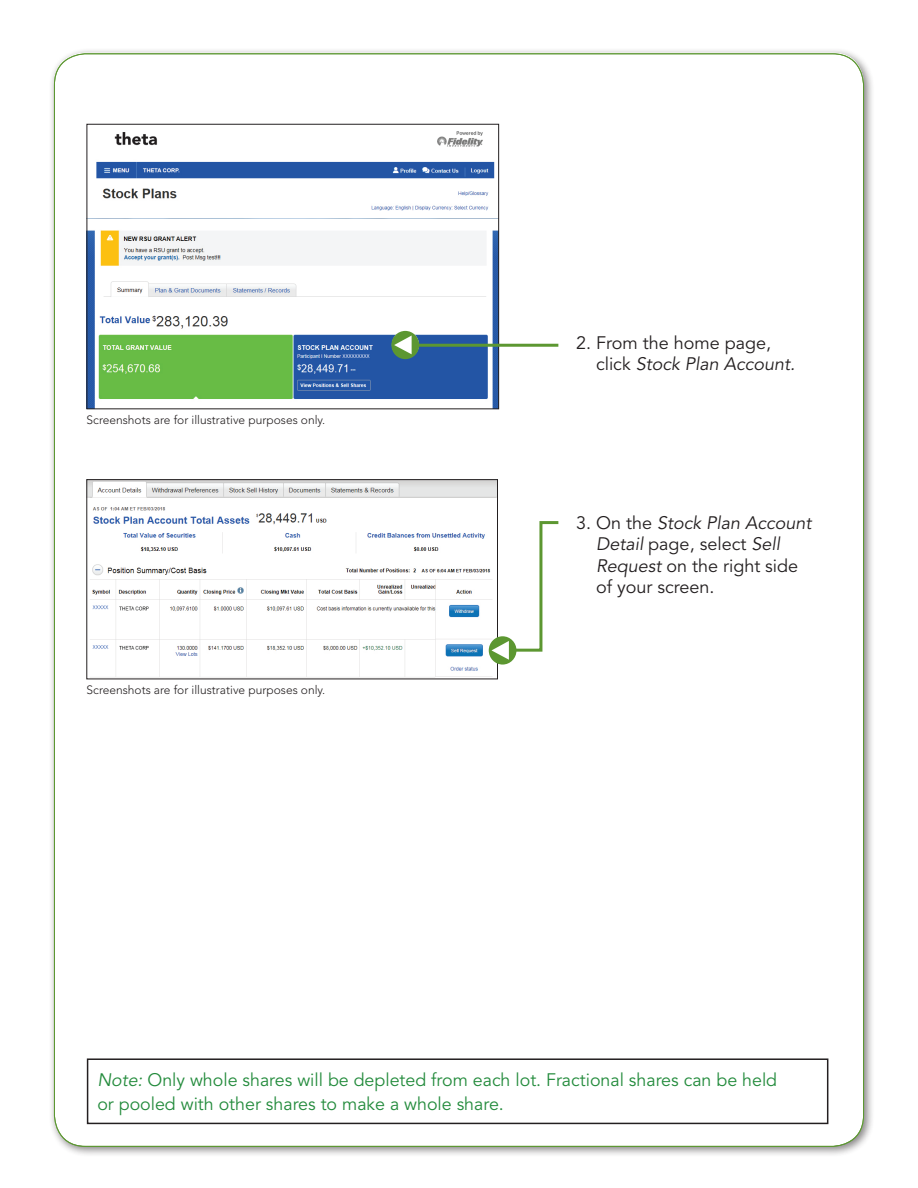
<style>
.page{position:relative;width:918px;height:1188px;background:#fff}
.page>*{position:absolute;margin:0;border:0;box-sizing:border-box;transform-origin:0 0}
.t1{font:18px/21.6px "Avenir";color:#231f20}
.t2{font:18px/24px "Avenir";color:#238b3c}
.t3{font:300 12px "Avenir";color:#231f20}
.s1{font-style:italic}
</style>
<div class="page">
<div style="left:49px;top:47px;width:826px;height:1111px;background:#231f20;opacity:.75"></div>
<div style="left:54px;top:53px;width:810px;height:1093px;background:#fff;border-radius:31px"></div>
<div style="left:87px;top:1058px;width:741px;height:66px;border:2px solid #231f20"></div>
<img style="left:88px;top:481px;width:408px;height:196px">
<div style="left:86px;top:479px;width:412px;height:200px;border:1px solid #231f20"></div>
<svg style="left:489px;top:520px;width:70px;height:145px"></svg>
<img style="left:89px;top:131px;width:408px;height:276px">
<div style="left:87px;top:124px;width:412px;height:285px;border:1px solid #231f20"></div>
<svg style="left:391px;top:331px;width:28px;height:28px"></svg>
<hr style="left:414px;top:344px;width:144px;height:3px;background:#5c9731">
<p class="t3" style="left:87px;top:412px;width:240px">Screenshots are for illustrative purposes only.</p>
<p class="t3" style="left:87px;top:683px;width:240px">Screenshots are for illustrative purposes only.</p>
<p class="t1" style="left:596px;top:333px;width:201px;line-height:21px;text-indent:-20px">2. From the home page, click <span class="s1">Stock Plan Account.</span></p>
<p class="t1" style="left:596px;top:512px;width:217px;text-indent:-20px">3. On the <span class="s1">Stock Plan Account<br>Detail</span> page, select <span class="s1">Sell<br>Request</span> on the right side of your screen.</p>
<p class="t2" style="left:97px;top:1068px;width:681px"><span class="s1">Note:</span> Only whole shares will be depleted from each lot. Fractional shares can be held or pooled with other shares to make a whole share.</p>
</div>
